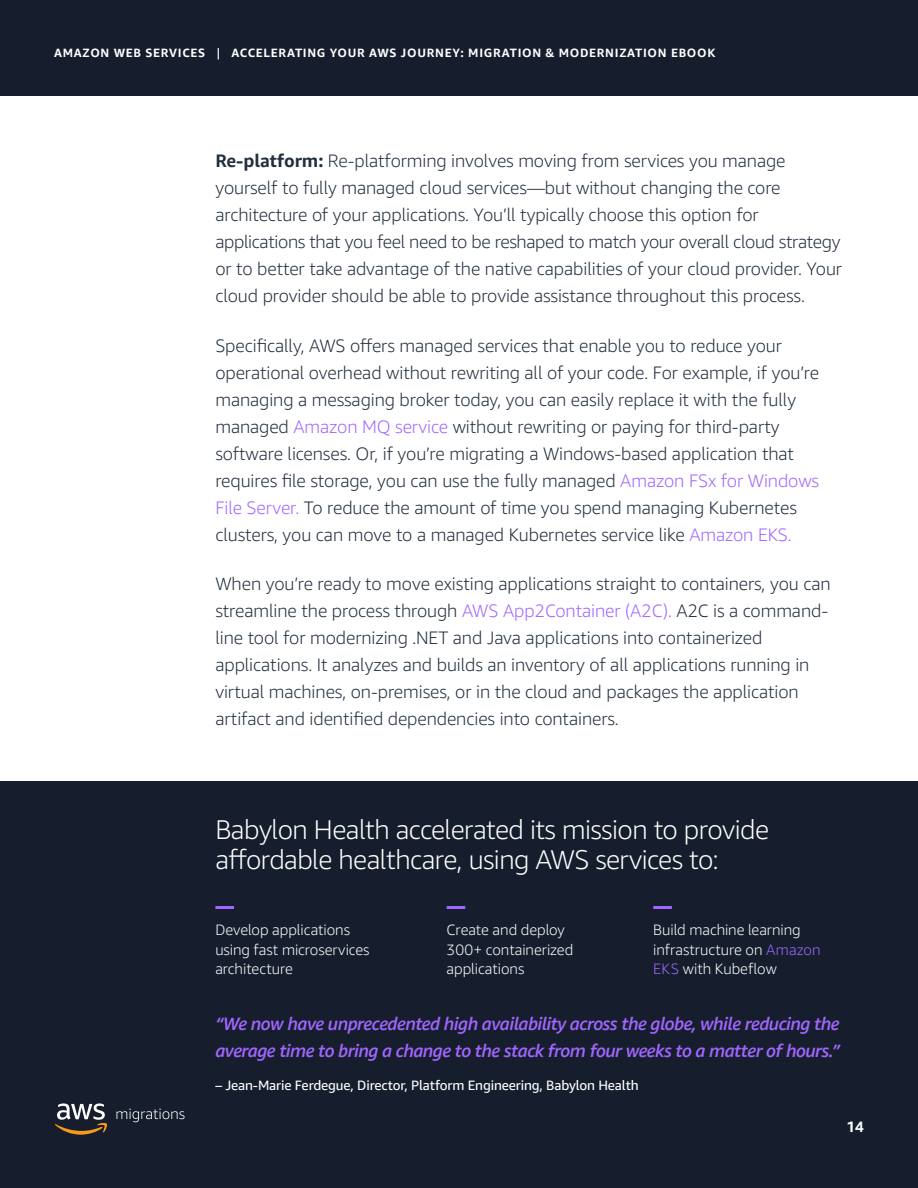
<style>
.page{position:relative;width:918px;height:1188px;background:#fff}
.page>*{position:absolute;margin:0;border:0;box-sizing:border-box;transform-origin:0 0}
.t1{font:300 27px/30px "Amazon Ember";letter-spacing:-.02em;color:#fff}
.t2{font:300 18px/27px "Amazon Ember";letter-spacing:-.005em;color:#232f3e}
.t3{font:italic 500 18px/27px "Amazon Ember";letter-spacing:-.03em;color:#a166ff}
.t4{font:300 15px/19.5px "Amazon Ember";letter-spacing:-.005em;color:#fff}
.t5{font:700 15px "Amazon Ember";color:#fff}
.t6{font:13.5px "Amazon Ember";letter-spacing:-.01em;color:#fff}
.t7{font:700 12px "Amazon Ember";letter-spacing:.06em;color:#fff}
.s1{font-weight:400}
.s2{font-weight:700}
.s3{color:#a166ff}
</style>
<div class="page">
<div style="left:0;top:0;width:918px;height:96px;background:#161e2d"></div>
<div style="left:0;top:782px;width:918px;height:406px;background:#161e2d"></div>
<hr style="left:215px;top:906px;width:19px;height:3px;background:#a166ff">
<hr style="left:653px;top:906px;width:19px;height:3px;background:#a166ff">
<hr style="left:447px;top:906px;width:18px;height:3px;background:#a166ff">
<svg style="left:55px;top:1104px;width:52px;height:31px"></svg>
<svg style="left:117px;top:1109px;width:68px;height:13px"></svg>
<p class="t7" style="left:54px;top:45px;width:663px">AMAZON WEB SERVICES <span class="s1">|</span> ACCELERATING YOUR AWS JOURNEY: MIGRATION &amp; MODERNIZATION EBOOK</p>
<p class="t2" style="left:215px;top:148px;width:628px"><span class="s2">Re-platform:</span> Re-platforming involves moving from services you manage yourself to fully managed cloud services—but without changing the core architecture of your applications. You’ll typically choose this option for applications that you feel need to be reshaped to match your overall cloud strategy or to better take advantage of the native capabilities of your cloud provider. Your cloud provider should be able to provide assistance throughout this process.</p>
<p class="t2" style="left:215px;top:332px;width:605px">Specifically, AWS offers managed services that enable you to reduce your operational overhead without rewriting all of your code. For example, if you’re managing a messaging broker today, you can easily replace it with the fully managed <span class="s3">Amazon MQ service</span> without rewriting or paying for third-party software licenses. Or, if you’re migrating a Windows-based application that requires file storage, you can use the fully managed <span class="s3">Amazon FSx for Windows File Server.</span> To reduce the amount of time you spend managing Kubernetes clusters, you can move to a managed Kubernetes service like <span class="s3">Amazon EKS.</span></p>
<p class="t2" style="left:215px;top:571px;width:617px">When you’re ready to move existing applications straight to containers, you can streamline the process through <span class="s3">AWS App2Container (A2C).</span> A2C is a command&shy;line tool for modernizing .NET and Java applications into containerized applications. It analyzes and builds an inventory of all applications running in virtual machines, on-premises, or in the cloud and packages the application artifact and identified dependencies into containers.</p>
<h1 class="t1" style="left:215px;top:815px;width:555px">Babylon Health accelerated its mission to provide affordable healthcare, using AWS services to:</h1>
<p class="t4" style="left:215px;top:920px;width:156px">Develop applications using fast microservices architecture</p>
<p class="t4" style="left:447px;top:920px;width:128px">Create and deploy<br>300+ containerized applications</p>
<p class="t4" style="left:653px;top:920px;width:169px">Build machine learning infrastructure on <span class="s3">Amazon<br>EKS</span> with Kubeflow</p>
<p class="t3" style="left:215px;top:1010px;width:626px">“We now have unprecedented high availability across the globe, while reducing the average time to bring a change to the stack from four weeks to a matter of hours.”</p>
<p class="t6" style="left:215px;top:1077px;width:425px">– Jean-Marie Ferdegue, Director, Platform Engineering, Babylon Health</p>
<p class="t5" style="left:847px;top:1118px;width:19px">14</p>
</div>
